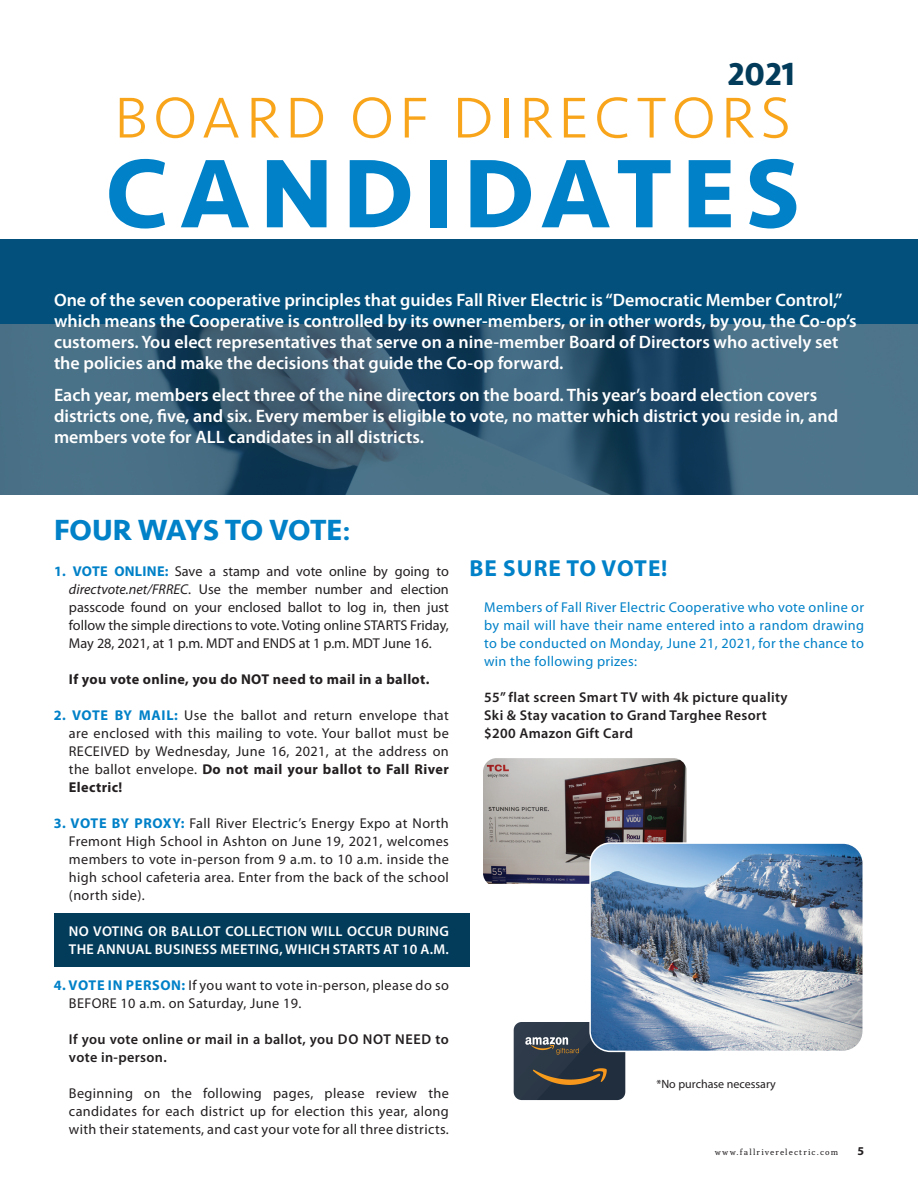
<style>
.page{position:relative;width:918px;height:1188px;background:#fff}
.page>*{position:absolute;margin:0;border:0;box-sizing:border-box;transform-origin:0 0}
.t1{font:700 100.95px "Seravek";letter-spacing:.1em;color:#0081c8}
.t2{font:300 59.55px "Seravek";letter-spacing:.1em;color:#f9a51b}
.t3{font:700 33px "Seravek";color:#033c5b}
.t4{font:700 30px "Seravek";letter-spacing:-.005em;color:#0081c8}
.t5{font:700 23.25px "Myriad Pro";letter-spacing:.045em;color:#0081c8}
.t6{font:600 18px/21px "Myriad Pro";color:#fff}
.t7{font:14.25px/18px "Myriad Pro";letter-spacing:.025em;color:#231f20;text-align:justify}
.t8{font:14.25px/18px "Myriad Pro";letter-spacing:.025em;color:#0081c8;text-align:justify}
.t9{font:600 14.25px/18px "Myriad Pro";letter-spacing:.025em;color:#231f20}
.t10{font:600 14.25px/18px "Myriad Pro";letter-spacing:.02em;color:#fff}
.t11{font:700 14.25px "Myriad Pro";letter-spacing:.025em;color:#231f20}
.t12{font:12px "Myriad Pro";color:#231f20}
.t13{font:9px "Capitolina";letter-spacing:.125em;color:#231f20}
.s1{font-family:"Capitolina"}
.s2{font-weight:700;color:#0081c8}
.s3{font-style:italic}
.s4{font-weight:700}
.s5{font-family:"Myriad";font-weight:700;font-size:12px}
</style>
<div class="page">
<div style="left:54px;top:913px;width:415px;height:54px;background:#033c5b"></div>
<svg style="left:0;top:240px;width:918px;height:255px;background:#265978"></svg>
<img style="left:513px;top:1022px;width:113px;height:79px">
<img style="left:483px;top:758px;width:204px;height:126px">
<img style="left:590px;top:843px;width:271px;height:208px">
<div style="left:589px;top:842px;width:275px;height:210px;border:2px solid #fff;border-radius:20px"></div>
<h3 class="t3" style="left:728px;top:47px;width:69px">2021</h3>
<h2 class="t2" style="left:115px;top:83px;width:677px">BOARD OF DIRECTORS</h2>
<h1 class="t1" style="left:106px;top:113px;width:695px">CANDIDATES</h1>
<p class="t6" style="left:54px;top:290px;width:804px">One of the seven cooperative principles that guides Fall River Electric is “Democratic Member Control,” which means the Cooperative is controlled by its owner-members, or in other words, by you, the Co-op’s customers. You elect representatives that serve on a nine-member Board of Directors who actively set the policies and make the decisions that guide the Co-op forward.</p>
<p class="t6" style="left:54px;top:385px;width:786px">Each year, members elect three of the nine directors on the board. This year’s board election covers districts one, five, and six. Every member is eligible to vote, no matter which district you reside in, and members vote for ALL candidates in all districts.</p>
<h3 class="t4" style="left:54px;top:506px;width:298px">FOUR WAYS TO VOTE<span class="s1">:</span></h3>
<p class="t7" style="left:69px;top:562px;width:381px;text-indent:-15px"><span class="s2">1. VOTE ONLINE:</span> Save a stamp and vote online by going to <span class="s3">directvote.net/FRREC</span>. Use the member number and election passcode found on your enclosed ballot to log in, then just follow the simple directions to vote. Voting online STARTS Friday, May 28, 2021, at 1 p.m. MDT and ENDS at 1 p.m. MDT June 16.</p>
<p class="t11" style="left:69px;top:671px;width:362px">If you vote online, you do NOT need to mail in a ballot.</p>
<p class="t7" style="left:69px;top:706px;width:381px;text-indent:-15px"><span class="s2">2. VOTE BY MAIL:</span> Use the ballot and return envelope that are enclosed with this mailing to vote. Your ballot must be RECEIVED by Wednesday, June 16, 2021, at the address on the ballot envelope. <span class="s4">Do not mail your ballot to Fall River Electric!</span></p>
<p class="t7" style="left:69px;top:814px;width:381px;text-indent:-15px"><span class="s2">3. VOTE BY PROXY:</span> Fall River Electric’s Energy Expo at North Fremont High School in Ashton on June 19, 2021, welcomes members to vote in-person from 9 a.m. to 10 a.m. inside the high school cafeteria area. Enter from the back of the school (north side).</p>
<p class="t10" style="left:69px;top:922px;width:381px">NO VOTING OR BALLOT COLLECTION WILL OCCUR DURING<br>THE ANNUAL BUSINESS MEETING, WHICH STARTS AT 10 A.M.</p>
<p class="t7" style="left:69px;top:976px;width:381px;text-indent:-15px"><span class="s2">4. VOTE IN PERSON:</span> If you want to vote in-person, please do so<br>BEFORE 10 a.m. on Saturday, June 19.</p>
<p class="t9" style="left:69px;top:1030px;width:381px">If you vote online or mail in a ballot, you DO NOT NEED to vote in-person.</p>
<p class="t7" style="left:69px;top:1084px;width:381px">Beginning on the following pages, please review the candidates for each district up for election this year, along with their statements, and cast your vote for all three districts.</p>
<h3 class="t5" style="left:469px;top:555px;width:200px">BE SURE TO VOTE!</h3>
<p class="t8" style="left:484px;top:598px;width:381px">Members of Fall River Electric Cooperative who vote online or by mail will have their name entered into a random drawing to be conducted on Monday, June 21, 2021, for the chance to win the following prizes:</p>
<p class="t9" style="left:484px;top:688px;width:305px">55” flat screen Smart TV with 4k picture quality<br>Ski &amp; Stay vacation to Grand Targhee Resort $200 Amazon Gift Card</p>
<p class="t12" style="left:656px;top:1076px;width:121px">*No purchase necessary</p>
<p class="t13" style="left:715px;top:1147px;width:151px">www.fallriverelectric.com <span class="s5">5</span></p>
</div>
